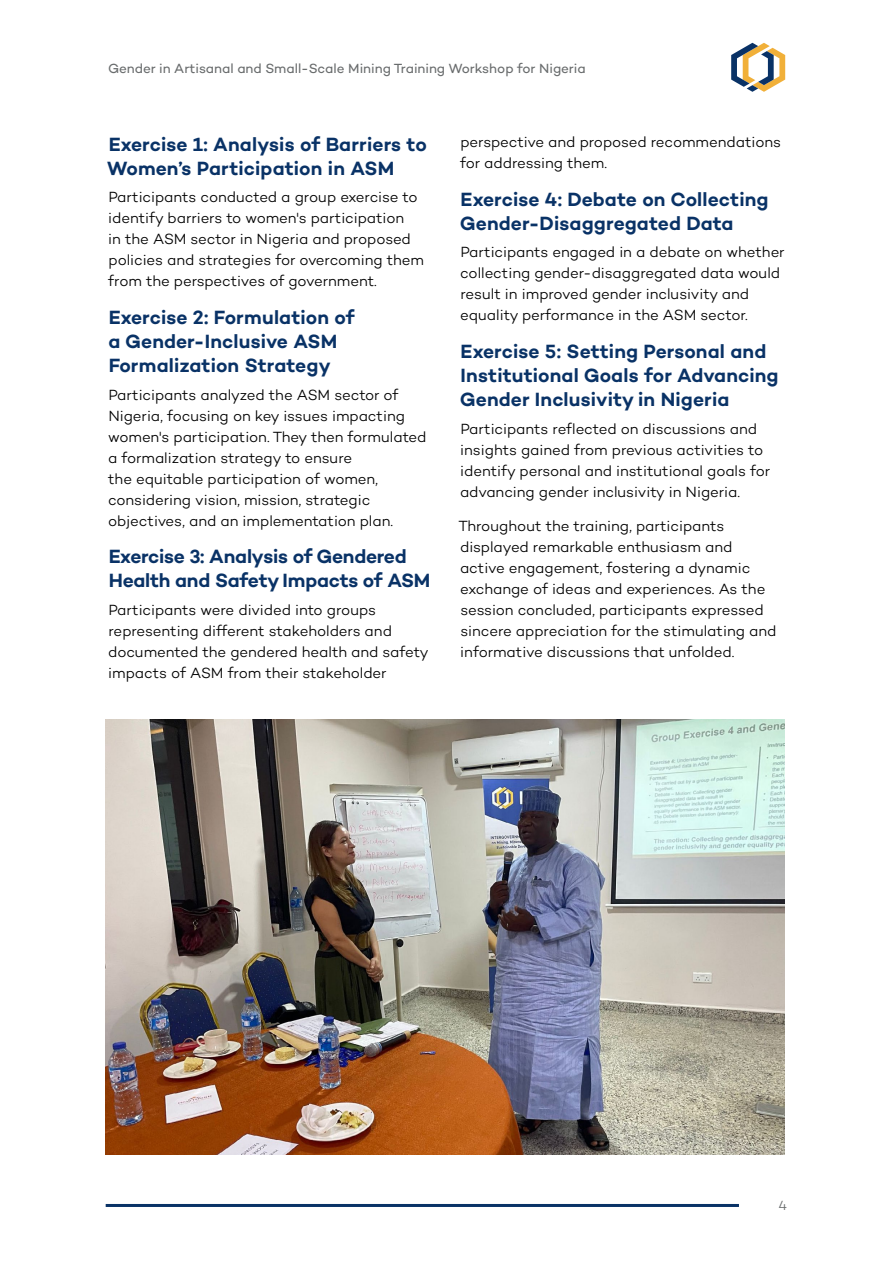
<style>
.page{position:relative;width:893px;height:1263px;background:#fff}
.page>*{position:absolute;margin:0;border:0;box-sizing:border-box;transform-origin:0 0}
.t1{font:600 19.5px/24px "Campton";letter-spacing:.005em;color:#093266}
.t2{font:600 19.5px/24px "Campton";letter-spacing:-.015em;color:#093266}
.t3{font:300 15px/21px "Campton";letter-spacing:-.005em;color:#000}
.t4{font:13.5px "Campton";letter-spacing:-.005em;color:#696c6d}
.t5{font:300 13.5px "Campton";color:#696c6d}
</style>
<div class="page">
<svg style="left:731px;top:43px;width:54px;height:49px"></svg>
<hr style="left:106px;top:1204px;width:633px;height:3px;background:#093266">
<img style="left:106px;top:719px;width:679px;height:436px">
<p class="t4" style="left:108px;top:60px;width:479px">Gender in Artisanal and Small-Scale Mining Training Workshop for Nigeria</p>
<h1 class="t1" style="left:107px;top:132px;width:321px">Exercise 1: Analysis of Barriers to<br>Women’s Participation in ASM</h1>
<p class="t3" style="left:108px;top:187px;width:317px">Participants conducted a group exercise to identify barriers to women's participation<br>in the ASM sector in Nigeria and proposed policies and strategies for overcoming them from the perspectives of government.</p>
<h1 class="t1" style="left:108px;top:305px;width:248px">Exercise 2: Formulation of a Gender-Inclusive ASM<br>Formalization Strategy</h1>
<p class="t3" style="left:108px;top:384px;width:320px">Participants analyzed the ASM sector of Nigeria, focusing on key issues impacting women's participation. They then formulated a formalization strategy to ensure<br>the equitable participation of women, considering vision, mission, strategic objectives, and an implementation plan.</p>
<h1 class="t2" style="left:109px;top:544px;width:323px">Exercise 3: Analysis of Gendered<br>Health and Safety Impacts of ASM</h1>
<p class="t3" style="left:108px;top:599px;width:322px">Participants were divided into groups representing different stakeholders and documented the gendered health and safety impacts of ASM from their stakeholder</p>
<p class="t3" style="left:460px;top:131px;width:322px">perspective and proposed recommendations for addressing them.</p>
<h1 class="t1" style="left:460px;top:186px;width:310px">Exercise 4: Debate on Collecting<br>Gender-Disaggregated Data</h1>
<p class="t3" style="left:460px;top:241px;width:326px">Participants engaged in a debate on whether collecting gender-disaggregated data would result in improved gender inclusivity and equality performance in the ASM sector.</p>
<h1 class="t1" style="left:460px;top:339px;width:320px">Exercise 5: Setting Personal and<br>Institutional Goals for Advancing<br>Gender Inclusivity in Nigeria</h1>
<p class="t3" style="left:460px;top:418px;width:312px">Participants reflected on discussions and insights gained from previous activities to identify personal and institutional goals for advancing gender inclusivity in Nigeria.</p>
<p class="t3" style="left:458px;top:515px;width:319px">Throughout the training, participants displayed remarkable enthusiasm and active engagement, fostering a dynamic exchange of ideas and experiences. As the session concluded, participants expressed sincere appreciation for the stimulating and informative discussions that unfolded.</p>
<p class="t5" style="left:778px;top:1197px;width:10px">4</p>
</div>
